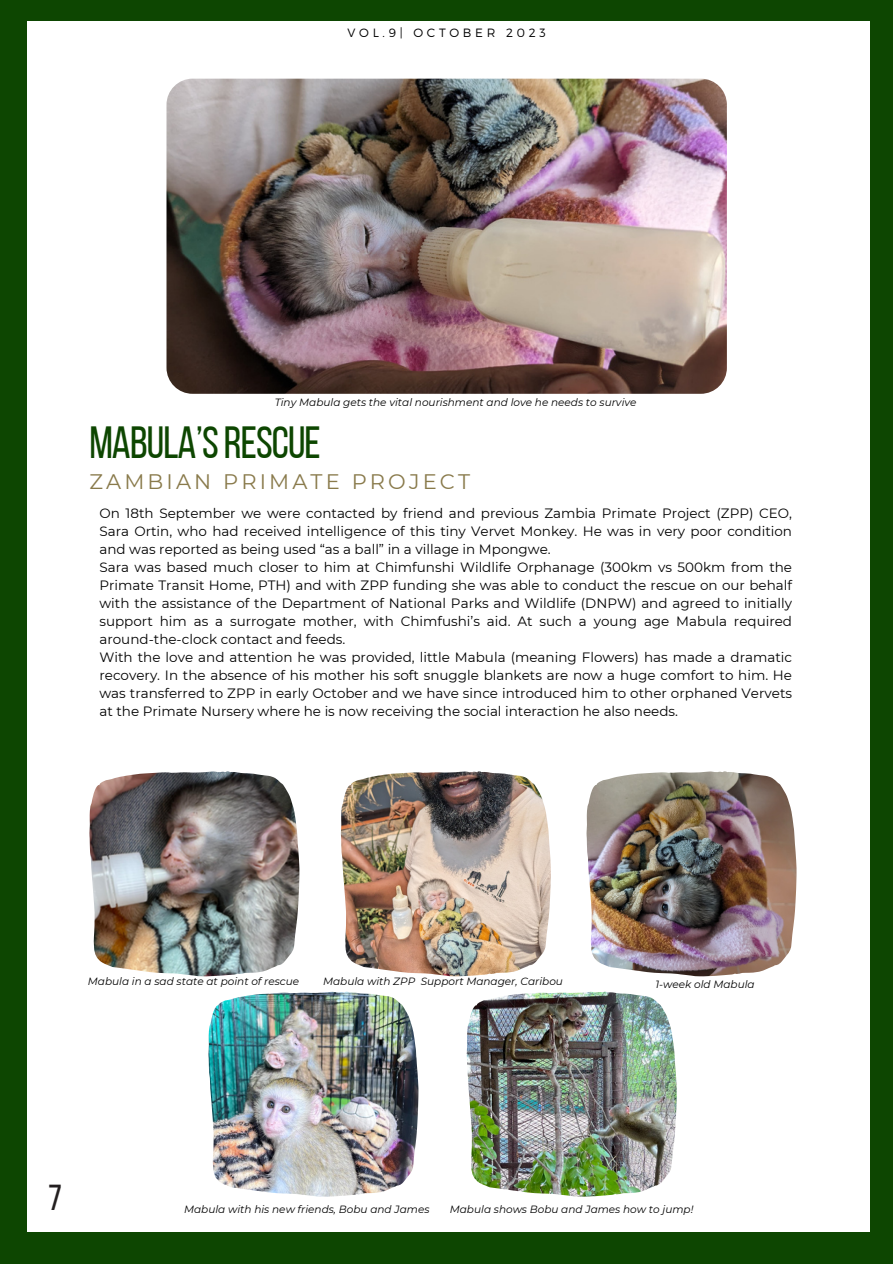
<style>
.page{position:relative;width:893px;height:1264px;background:#fff}
.page>*{position:absolute;margin:0;border:0;box-sizing:border-box;transform-origin:0 0}
.t1{font:45px "Bebas Neue";letter-spacing:-.02em;color:#0d4601}
.t2{font:36px "Bebas Neue";color:#231f20}
.t3{font:21px "Montserrat";letter-spacing:.15em;color:#897a4b}
.t4{font:13.5px/18px "Montserrat";color:#000}
.t5{font:300 12px "Montserrat";letter-spacing:.31em;color:#000}
.t6{font:italic 10.5px "Montserrat";color:#000}
</style>
<div class="page">
<div style="left:0;top:0;width:892px;height:1263px;background:#0d4601"></div>
<div style="left:27px;top:22px;width:842px;height:1209px;background:#fff"></div>
<img style="left:166px;top:79px;width:560px;height:315px;border-radius:26px">
<img style="left:586px;top:771px;width:210px;height:205px">
<img style="left:341px;top:771px;width:209px;height:205px">
<img style="left:89px;top:771px;width:210px;height:205px">
<img style="left:208px;top:991px;width:210px;height:205px">
<img style="left:466px;top:991px;width:210px;height:205px">
<h3 class="t5" style="left:347px;top:25px;width:200px">VOL.9| OCTOBER 2023</h3>
<p class="t6" style="left:275px;top:395px;width:363px">Tiny Mabula gets the vital nourishment and love he needs to survive</p>
<p class="t1" style="left:89px;top:424px;width:233px">MABULA’SRESCUE</p>
<h2 class="t3" style="left:89px;top:469px;width:382px">ZAMBIAN PRIMATE PROJECT</h2>
<p class="t4" style="left:99px;top:504px;width:694px">On 18th September we were contacted by friend and previous Zambia Primate Project (ZPP) CEO, Sara Ortin, who had received intelligence of this tiny Vervet Monkey. He was in very poor condition and was reported as being used “as a ball” in a village in Mpongwe.<br>Sara was based much closer to him at Chimfunshi Wildlife Orphanage (300km vs 500km from the Primate Transit Home, PTH) and with ZPP funding she was able to conduct the rescue on our behalf with the assistance of the Department of National Parks and Wildlife (DNPW) and agreed to initially support him as a surrogate mother, with Chimfushi’s aid. At such a young age Mabula required around-the-clock contact and feeds.<br>With the love and attention he was provided, little Mabula (meaning Flowers) has made a dramatic recovery. In the absence of his mother his soft snuggle blankets are now a huge comfort to him. He was transferred to ZPP in early October and we have since introduced him to other orphaned Vervets at the Primate Nursery where he is now receiving the social interaction he also needs.</p>
<p class="t6" style="left:88px;top:974px;width:213px">Mabula in a sad state at point of rescue</p>
<p class="t6" style="left:323px;top:974px;width:241px">Mabula with ZPP Support Manager, Caribou</p>
<p class="t6" style="left:655px;top:978px;width:101px">1-week old Mabula</p>
<h1 class="t2" style="left:48px;top:1183px;width:15px">7</h1>
<p class="t6" style="left:184px;top:1203px;width:247px">Mabula with his new friends, Bobu and James</p>
<p class="t6" style="left:450px;top:1203px;width:245px">Mabula shows Bobu and James how to jump!</p>
</div>
